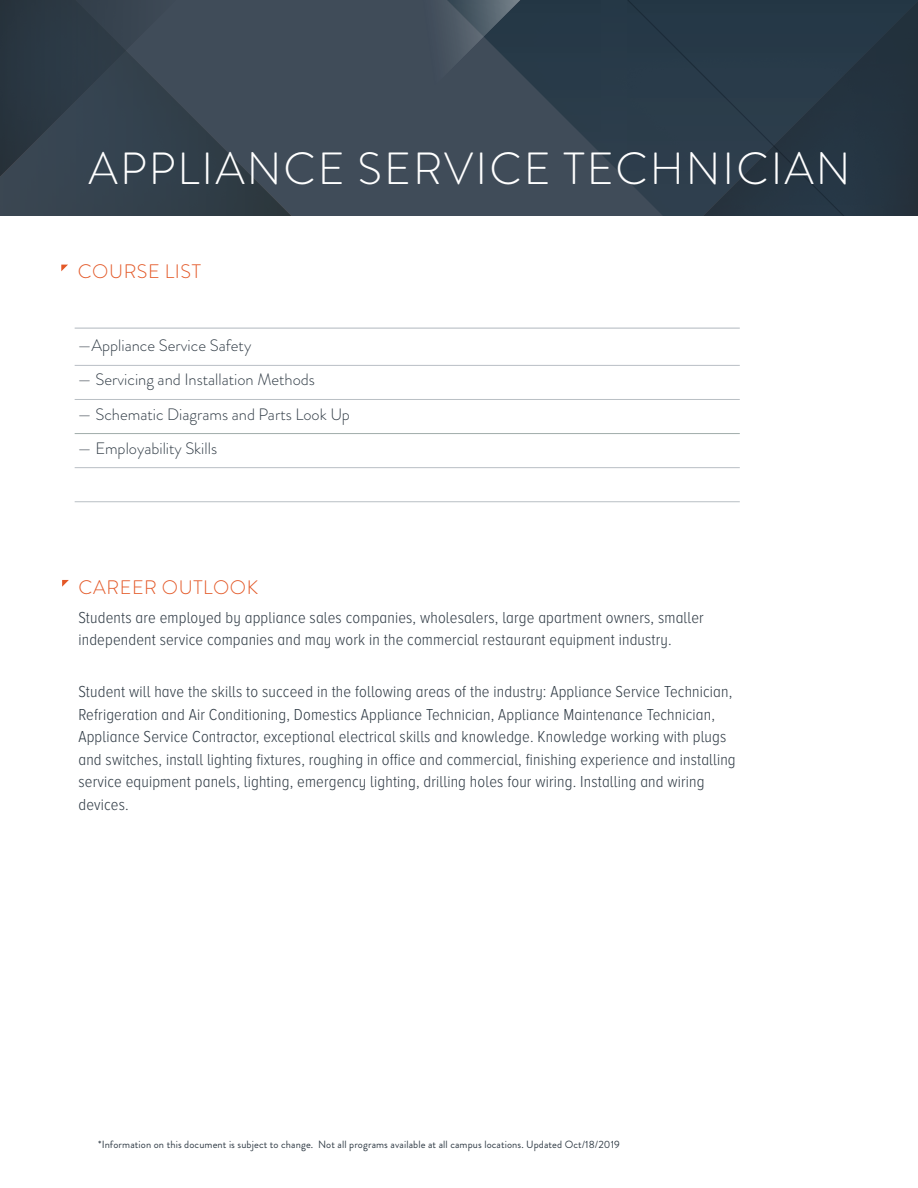
<style>
.page{position:relative;width:918px;height:1188px;background:#fff}
.page>*{position:absolute;margin:0;border:0;box-sizing:border-box;transform-origin:0 0}
.Page_Title{font:300 45px "Brandon Grotesque";letter-spacing:.045em;color:#fff}
.Subheads{font:300 19.5px "Brandon Grotesque";letter-spacing:.03em;color:#e35827}
.body{font:300 16.5px/22.5px "Proxima Nova A Cond";letter-spacing:.01em;color:#323d47}
.Overview_body{font:300 16.5px "Brandon Grotesque";color:#323d47}
.Overview_intro_parag{font:10.5px "Brandon Grotesque";letter-spacing:.01em;color:#323d47}
</style>
<div class="page">
<div style="left:0;top:0;width:295px;height:219px;background:#36444f"></div>
<div style="left:152px;top:0;width:766px;height:766px;background:#e35827;opacity:.96"></div>
<div style="left:445px;top:0;width:473px;height:473px;background:#f68c2b;opacity:.05"></div>
<div style="left:0;top:0;width:178px;height:178px;background:#e35827;opacity:.43"></div>
<svg style="left:627px;top:0;width:291px;height:216px;background:#273846"></svg>
<div style="left:1px;top:216px;width:917px;height:971px;background:#fff"></div>
<svg style="left:390px;top:0;width:210px;height:131px;background:#384754"></svg>
<svg style="left:62px;top:580px;width:7px;height:7px"></svg>
<svg style="left:61px;top:265px;width:7px;height:6px"></svg>
<hr style="left:75px;top:328px;width:665px;height:1px;background:#b9bfc5">
<hr style="left:75px;top:365px;width:665px;height:1px;background:#b9bfc5">
<hr style="left:75px;top:399px;width:665px;height:1px;background:#b9bfc5">
<hr style="left:75px;top:433px;width:665px;height:1px;background:#a1acaa">
<hr style="left:75px;top:467px;width:665px;height:1px;background:#b9bfc5">
<hr style="left:75px;top:501px;width:665px;height:1px;background:#b9bfc5">
<p class="Page_Title" style="left:89px;top:138px;width:763px">APPLIANCE SERVICE TECHNICIAN</p>
<p class="Subheads" style="left:78px;top:258px;width:125px">COURSE LIST</p>
<p class="Overview_body" style="left:78px;top:334px;width:175px">—Appliance Service Safety</p>
<p class="Overview_body" style="left:78px;top:368px;width:239px">— Servicing and Installation Methods</p>
<p class="Overview_body" style="left:78px;top:403px;width:274px">— Schematic Diagrams and Parts Look Up</p>
<p class="Overview_body" style="left:78px;top:437px;width:141px">— Employability Skills</p>
<p class="Subheads" style="left:79px;top:574px;width:181px">CAREER OUTLOOK</p>
<p class="body" style="left:78px;top:606px;width:627px">Students are employed by appliance sales companies, wholesalers, large apartment owners, smaller independent service companies and may work in the commercial restaurant equipment industry.</p>
<p class="body" style="left:78px;top:680px;width:659px">Student will have the skills to succeed in the following areas of the industry: Appliance Service Technician, Refrigeration and Air Conditioning, Domestics Appliance Technician, Appliance Maintenance Technician, Appliance Service Contractor, exceptional electrical skills and knowledge. Knowledge working with plugs and switches, install lighting fixtures, roughing in office and commercial, finishing experience and installing service equipment panels, lighting, emergency lighting, drilling holes four wiring. Installing and wiring devices.</p>
<p class="Overview_intro_parag" style="left:98px;top:1137px;width:523px">*Information on this document is subject to change. Not all programs available at all campus locations. Updated Oct/18/2019</p>
</div>
